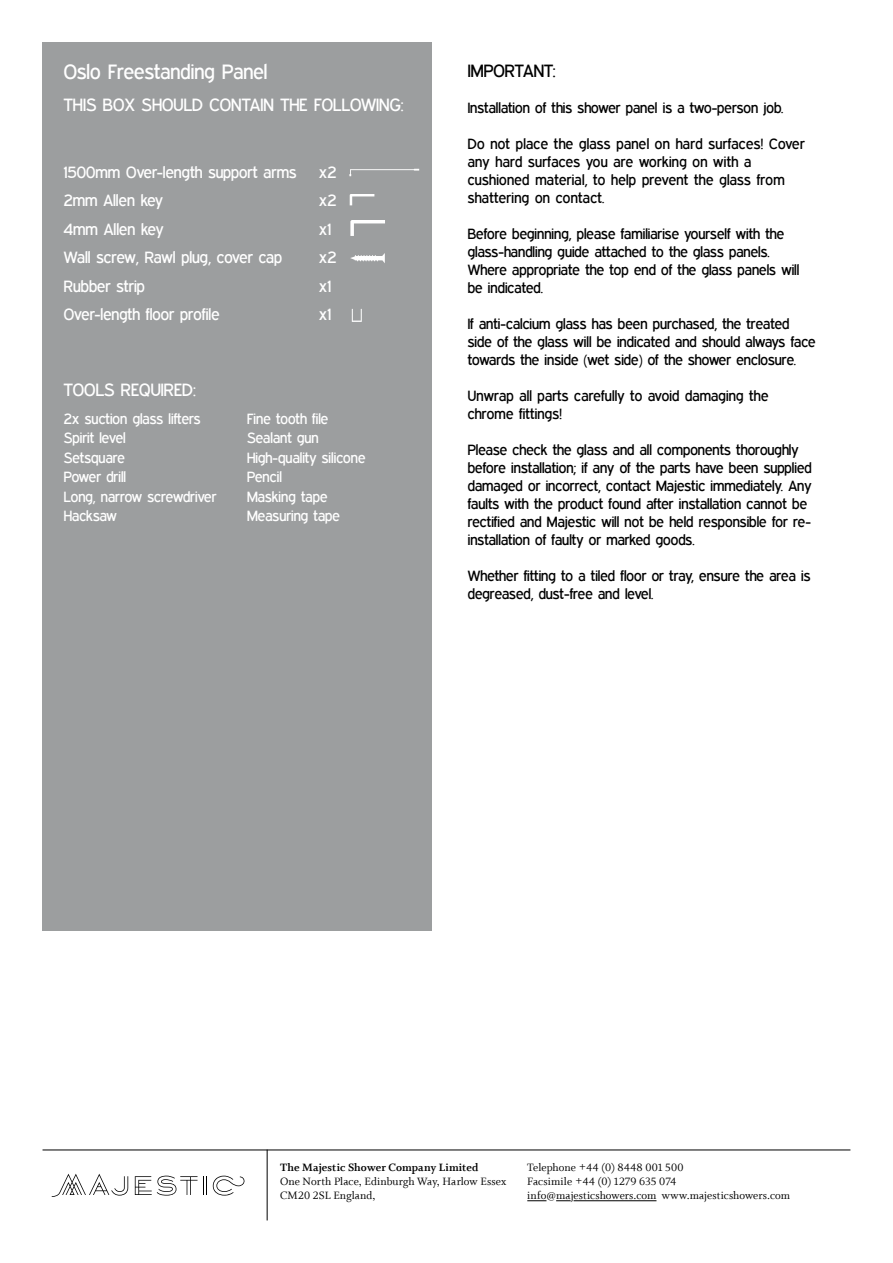
<style>
.page{position:relative;width:893px;height:1263px;background:#fff}
.page>*{position:absolute;margin:0;border:0;box-sizing:border-box;transform-origin:0 0}
.t1{font:21px "Expressway Free";color:#fff}
.t2{font:18px "Expressway Free";color:#fff}
.t3{font:18px "Expressway Free";color:#000}
.t4{font:16.5px "Expressway Free";color:#fff}
.t5{font:15px/18px "Expressway Free";color:#000}
.t6{font:15px/19.5px "Expressway Free";color:#fff}
.t7{font:12px/14.2px "Whitman Roman LF";letter-spacing:.005em;color:#000}
.t8{font:12px "Whitman Bold LF";letter-spacing:.005em;color:#000}
</style>
<div class="page">
<svg style="left:52px;top:1174px;width:76px;height:23px"></svg>
<svg style="left:213px;top:1176px;width:32px;height:19px"></svg>
<svg style="left:135px;top:1176px;width:72px;height:19px"></svg>
<svg style="left:527px;top:1200px;width:19px;height:1px"></svg>
<svg style="left:556px;top:1200px;width:15px;height:1px"></svg>
<hr style="left:574px;top:1200px;width:82px;height:1px;background:#000">
<hr style="left:43px;top:1149px;width:807px;height:1px;background:#000">
<hr style="left:267px;top:1149px;width:1px;height:71px;background:#000">
<div style="left:43px;top:43px;width:389px;height:687px;background:#9c9e9f"></div>
<div style="left:43px;top:444px;width:389px;height:487px;background:#9c9e9f"></div>
<svg style="left:349px;top:169px;width:70px;height:7px"></svg>
<svg style="left:350px;top:194px;width:24px;height:11px"></svg>
<svg style="left:350px;top:220px;width:35px;height:16px"></svg>
<svg style="left:350px;top:253px;width:35px;height:10px"></svg>
<svg style="left:352px;top:309px;width:10px;height:13px"></svg>
<h1 class="t1" style="left:64px;top:60px;width:205px">Oslo Freestanding Panel</h1>
<p class="t2" style="left:64px;top:94px;width:341px">THIS BOX SHOULD CONTAIN THE FOLLOWING:</p>
<p class="t4" style="left:64px;top:162px;width:234px">1500mm Over-length support arms</p>
<p class="t4" style="left:319px;top:162px;width:19px">x2</p>
<p class="t4" style="left:64px;top:191px;width:101px">2mm Allen key</p>
<p class="t4" style="left:319px;top:191px;width:19px">x2</p>
<p class="t4" style="left:64px;top:219px;width:101px">4mm Allen key</p>
<p class="t4" style="left:319px;top:219px;width:14px">x1</p>
<p class="t4" style="left:64px;top:248px;width:220px">Wall screw, Rawl plug, cover cap</p>
<p class="t4" style="left:319px;top:248px;width:19px">x2</p>
<p class="t4" style="left:64px;top:276px;width:83px">Rubber strip</p>
<p class="t4" style="left:319px;top:276px;width:14px">x1</p>
<p class="t4" style="left:64px;top:305px;width:157px">Over-length floor profile</p>
<p class="t4" style="left:319px;top:305px;width:14px">x1</p>
<p class="t2" style="left:64px;top:379px;width:134px">TOOLS REQUIRED:</p>
<p class="t6" style="left:64px;top:409px;width:154px">2x suction glass lifters<br>Spirit level<br>Setsquare<br>Power drill<br>Long, narrow screwdriver<br>Hacksaw</p>
<p class="t6" style="left:247px;top:409px;width:120px">Fine tooth file<br>Sealant gun<br>High-quality silicone<br>Pencil<br>Masking tape<br>Measuring tape</p>
<p class="t3" style="left:468px;top:60px;width:89px">IMPORTANT:</p>
<p class="t5" style="left:468px;top:99px;width:317px">Installation of this shower panel is a two-person job.</p>
<p class="t5" style="left:468px;top:135px;width:339px">Do not place the glass panel on hard surfaces! Cover any hard surfaces you are working on with a cushioned material, to help prevent the glass from shattering on contact.</p>
<p class="t5" style="left:468px;top:225px;width:333px">Before beginning, please familiarise yourself with the glass-handling guide attached to the glass panels.<br>Where appropriate the top end of the glass panels will be indicated.</p>
<p class="t5" style="left:468px;top:315px;width:349px">If anti-calcium glass has been purchased, the treated side of the glass will be indicated and should always face towards the inside (wet side) of the shower enclosure.</p>
<p class="t5" style="left:468px;top:387px;width:302px">Unwrap all parts carefully to avoid damaging the chrome fittings!</p>
<p class="t5" style="left:468px;top:441px;width:346px">Please check the glass and all components thoroughly before installation; if any of the parts have been supplied damaged or incorrect, contact Majestic immediately. Any faults with the product found after installation cannot be rectified and Majestic will not be held responsible for re&shy;installation of faulty or marked goods.</p>
<p class="t5" style="left:468px;top:567px;width:344px">Whether fitting to a tiled floor or tray, ensure the area is degreased, dust-free and level.</p>
<p class="t8" style="left:280px;top:1160px;width:200px">The Majestic Shower Company Limited</p>
<p class="t7" style="left:280px;top:1174px;width:228px">One North Place, Edinburgh Way, Harlow Essex<br>CM20 2SL England,</p>
<p class="t7" style="left:527px;top:1160px;width:264px">Telephone +44 (0) 8448 001 500<br>Facsimile +44 (0) 1279 635 074 info@majesticshowers.com www.majesticshowers.com</p>
</div>
